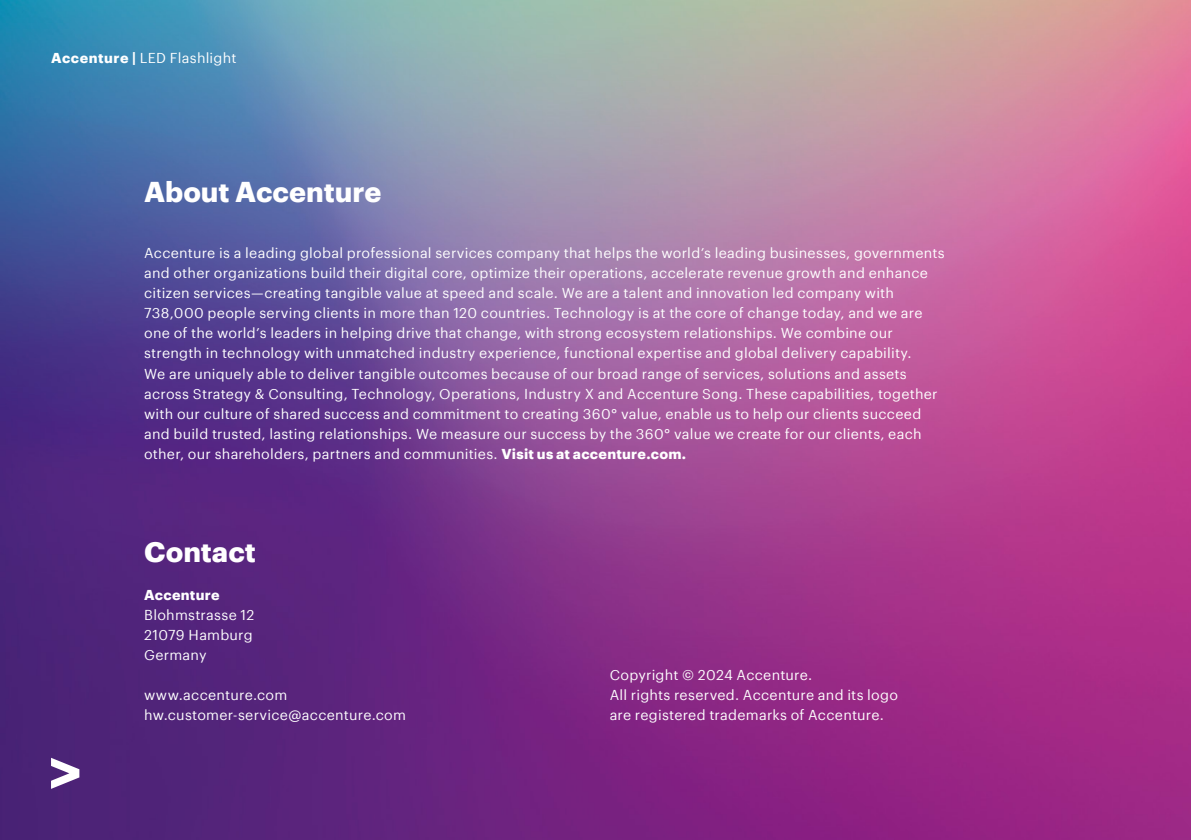
<style>
.page{position:relative;width:1191px;height:840px;background:#fff}
.page>*{position:absolute;margin:0;border:0;box-sizing:border-box;transform-origin:0 0}
.t1{font:700 28px "Graphik";color:#fff}
.t2{font:14px/20px "Graphik";letter-spacing:.02em;color:#fff}
.t3{font:700 14px "Graphik";letter-spacing:.02em;color:#fff}
.s1{font-weight:700}
</style>
<div class="page">
<img style="left:0;top:0;width:1191px;height:839px">
<svg style="left:51px;top:757px;width:28px;height:31px"></svg>
<p class="t2" style="left:51px;top:46px;width:187px"><span class="s1">Accenture |</span> LED Flashlight</p>
<h1 class="t1" style="left:144px;top:170px;width:239px">About Accenture</h1>
<p class="t2" style="left:144px;top:242px;width:802px">Accenture is a leading global professional services company that helps the world’s leading businesses, governments and other organizations build their digital core, optimize their operations, accelerate revenue growth and enhance citizen services—creating tangible value at speed and scale. We are a talent and innovation led company with 738,000 people serving clients in more than 120 countries. Technology is at the core of change today, and we are one of the world’s leaders in helping drive that change, with strong ecosystem relationships. We combine our strength in technology with unmatched industry experience, functional expertise and global delivery capability.<br>We are uniquely able to deliver tangible outcomes because of our broad range of services, solutions and assets across Strategy &amp; Consulting, Technology, Operations, Industry X and Accenture Song. These capabilities, together with our culture of shared success and commitment to creating 360° value, enable us to help our clients succeed and build trusted, lasting relationships. We measure our success by the 360° value we create for our clients, each other, our shareholders, partners and communities. <span class="s1">Visit us at accenture.com.</span></p>
<h1 class="t1" style="left:144px;top:529px;width:113px">Contact</h1>
<p class="t3" style="left:144px;top:583px;width:77px">Accenture</p>
<p class="t2" style="left:144px;top:603px;width:112px">Blohmstrasse 12<br>21079 Hamburg<br>Germany</p>
<p class="t2" style="left:144px;top:683px;width:263px">www.accenture.com hw.customer-service@accenture.com</p>
<p class="t2" style="left:609px;top:663px;width:290px">Copyright © 2024 Accenture.<br>All rights reserved. Accenture and its logo are registered trademarks of Accenture.</p>
</div>
